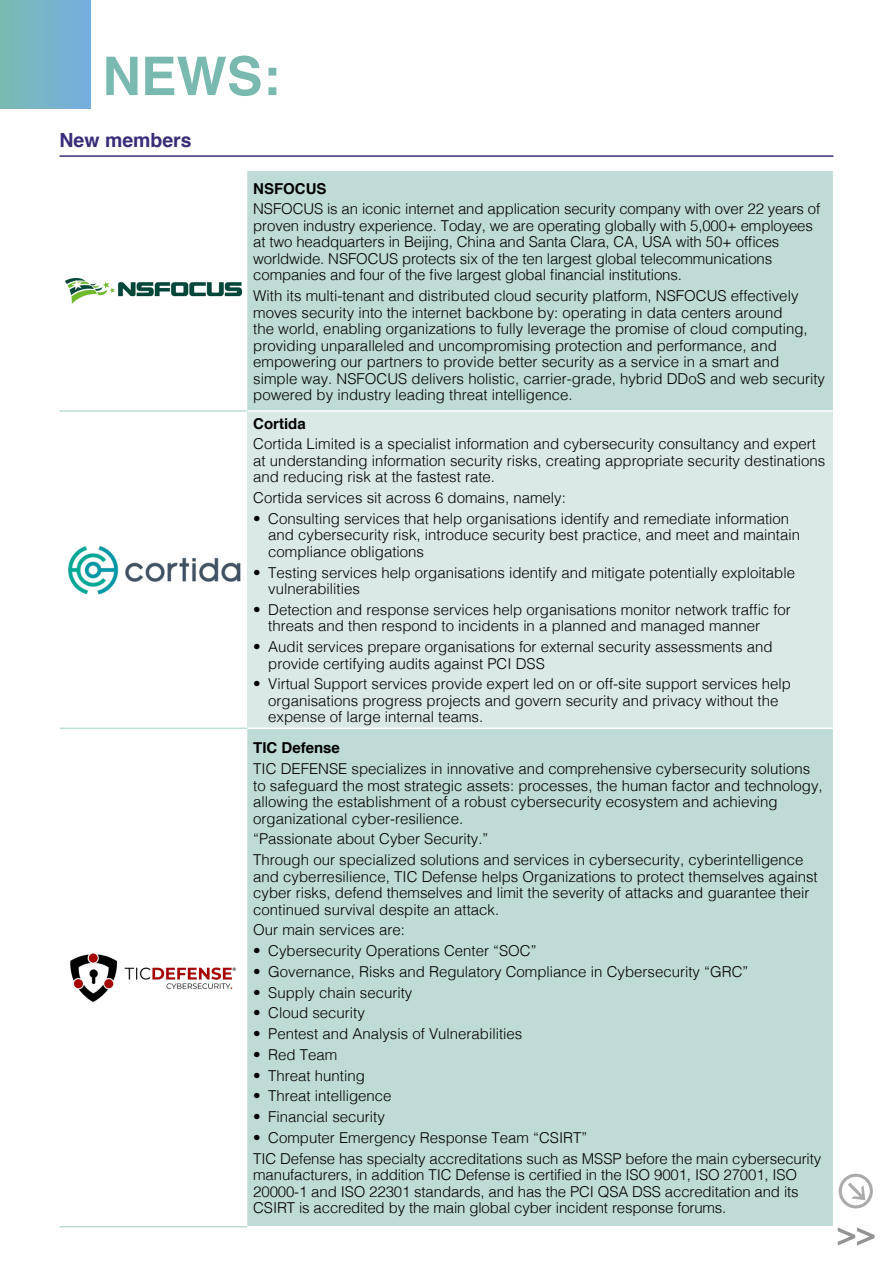
<style>
.page{position:relative;width:893px;height:1263px;background:#fff}
.page>*{position:absolute;margin:0;border:0;box-sizing:border-box;transform-origin:0 0}
.t1{font:700 53.4px "Helvetica";color:#7ab9b0}
.t2{font:700 19.5px "Helvetica";color:#392d7a}
.t3{font:300 15px/16.5px "Helvetica";color:#000}
.t4{font:700 15px "Helvetica";color:#000}
</style>
<div class="page">
<div style="left:247px;top:171px;width:586px;height:1055px;background:#bfdbd7"></div>
<div style="left:247px;top:411px;width:586px;height:317px;background:#dae9e6"></div>
<hr style="left:247px;top:410px;width:586px;height:2px;background:#fff">
<hr style="left:247px;top:727px;width:586px;height:2px;background:#fff">
<hr style="left:60px;top:410px;width:187px;height:2px;background:#bfdbd7">
<hr style="left:60px;top:727px;width:187px;height:2px;background:#bfdbd7">
<hr style="left:60px;top:1226px;width:187px;height:1px;background:#bfdbd7">
<img style="left:66px;top:278px;width:176px;height:26px">
<img style="left:68px;top:545px;width:173px;height:50px">
<img style="left:70px;top:953px;width:166px;height:49px">
<hr style="left:60px;top:155px;width:773px;height:2px;background:#392d7a">
<div style="left:839px;top:1174px;width:34px;height:34px;border:3px solid #000;border-radius:50%"></div>
<svg style="left:848px;top:1183px;width:17px;height:17px"></svg>
<svg style="left:838px;top:1227px;width:36px;height:18px"></svg>
<div style="left:0;top:0;width:90px;height:109px;background:linear-gradient(to right,#7bbab1,#77ade0)"></div>
<p class="t1" style="left:102px;top:40px;width:179px">NEWS:</p>
<p class="t2" style="left:60px;top:127px;width:134px">New members</p>
<p class="t4" style="left:253px;top:178px;width:75px">NSFOCUS</p>
<p class="t3" style="left:253px;top:200px;width:568px">NSFOCUS is an iconic internet and application security company with over 22 years of proven industry experience. Today, we are operating globally with 5,000+ employees at two headquarters in Beijing, China and Santa Clara, CA, USA with 50+ offices worldwide. NSFOCUS protects six of the ten largest global telecommunications companies and four of the five largest global financial institutions.</p>
<p class="t3" style="left:253px;top:286px;width:573px">With its multi-tenant and distributed cloud security platform, NSFOCUS effectively moves security into the internet backbone by: operating in data centers around<br>the world, enabling organizations to fully leverage the promise of cloud computing, providing unparalleled and uncompromising protection and performance, and empowering our partners to provide better security as a service in a smart and simple way. NSFOCUS delivers holistic, carrier-grade, hybrid DDoS and web security powered by industry leading threat intelligence.</p>
<p class="t4" style="left:253px;top:413px;width:54px">Cortida</p>
<p class="t3" style="left:253px;top:435px;width:573px">Cortida Limited is a specialist information and cybersecurity consultancy and expert at understanding information security risks, creating appropriate security destinations and reducing risk at the fastest rate.</p>
<p class="t3" style="left:253px;top:488px;width:314px">Cortida services sit across 6 domains, namely:</p>
<p class="t3" style="left:268px;top:509px;width:533px;text-indent:-15px">• Consulting services that help organisations identify and remediate information and cybersecurity risk, introduce security best practice, and meet and maintain compliance obligations</p>
<p class="t3" style="left:268px;top:563px;width:528px;text-indent:-15px">• Testing services help organisations identify and mitigate potentially exploitable vulnerabilities</p>
<p class="t3" style="left:268px;top:600px;width:524px;text-indent:-15px">• Detection and response services help organisations monitor network traffic for threats and then respond to incidents in a planned and managed manner</p>
<p class="t3" style="left:268px;top:637px;width:506px;text-indent:-15px">• Audit services prepare organisations for external security assessments and provide certifying audits against PCI DSS</p>
<p class="t3" style="left:268px;top:675px;width:524px;text-indent:-15px">• Virtual Support services provide expert led on or off-site support services help organisations progress projects and govern security and privacy without the expense of large internal teams.</p>
<p class="t4" style="left:253px;top:738px;width:88px">TIC Defense</p>
<p class="t3" style="left:253px;top:759px;width:571px">TIC DEFENSE specializes in innovative and comprehensive cybersecurity solutions to safeguard the most strategic assets: processes, the human factor and technology, allowing the establishment of a robust cybersecurity ecosystem and achieving organizational cyber-resilience.</p>
<p class="t3" style="left:253px;top:830px;width:237px">“Passionate about Cyber Security.”</p>
<p class="t3" style="left:253px;top:850px;width:566px">Through our specialized solutions and services in cybersecurity, cyberintelligence and cyberresilience, TIC Defense helps Organizations to protect themselves against cyber risks, defend themselves and limit the severity of attacks and guarantee their continued survival despite an attack.</p>
<p class="t3" style="left:253px;top:921px;width:153px">Our main services are:</p>
<p class="t3" style="left:253px;top:941px;width:285px">• Cybersecurity Operations Center “SOC”</p>
<p class="t3" style="left:253px;top:962px;width:497px">• Governance, Risks and Regulatory Compliance in Cybersecurity “GRC”</p>
<p class="t3" style="left:253px;top:983px;width:161px">• Supply chain security</p>
<p class="t3" style="left:253px;top:1004px;width:113px">• Cloud security</p>
<p class="t3" style="left:253px;top:1024px;width:271px">• Pentest and Analysis of Vulnerabilities</p>
<p class="t3" style="left:253px;top:1045px;width:86px">• Red Team</p>
<p class="t3" style="left:253px;top:1066px;width:113px">• Threat hunting</p>
<p class="t3" style="left:253px;top:1087px;width:140px">• Threat intelligence</p>
<p class="t3" style="left:253px;top:1107px;width:133px">• Financial security</p>
<p class="t3" style="left:253px;top:1128px;width:336px">• Computer Emergency Response Team “CSIRT”</p>
<p class="t3" style="left:253px;top:1149px;width:569px">TIC Defense has specialty accreditations such as MSSP before the main cybersecurity manufacturers, in addition TIC Defense is certified in the ISO 9001, ISO 27001, ISO 20000-1 and ISO 22301 standards, and has the PCI QSA DSS accreditation and its CSIRT is accredited by the main global cyber incident response forums.</p>
</div>
